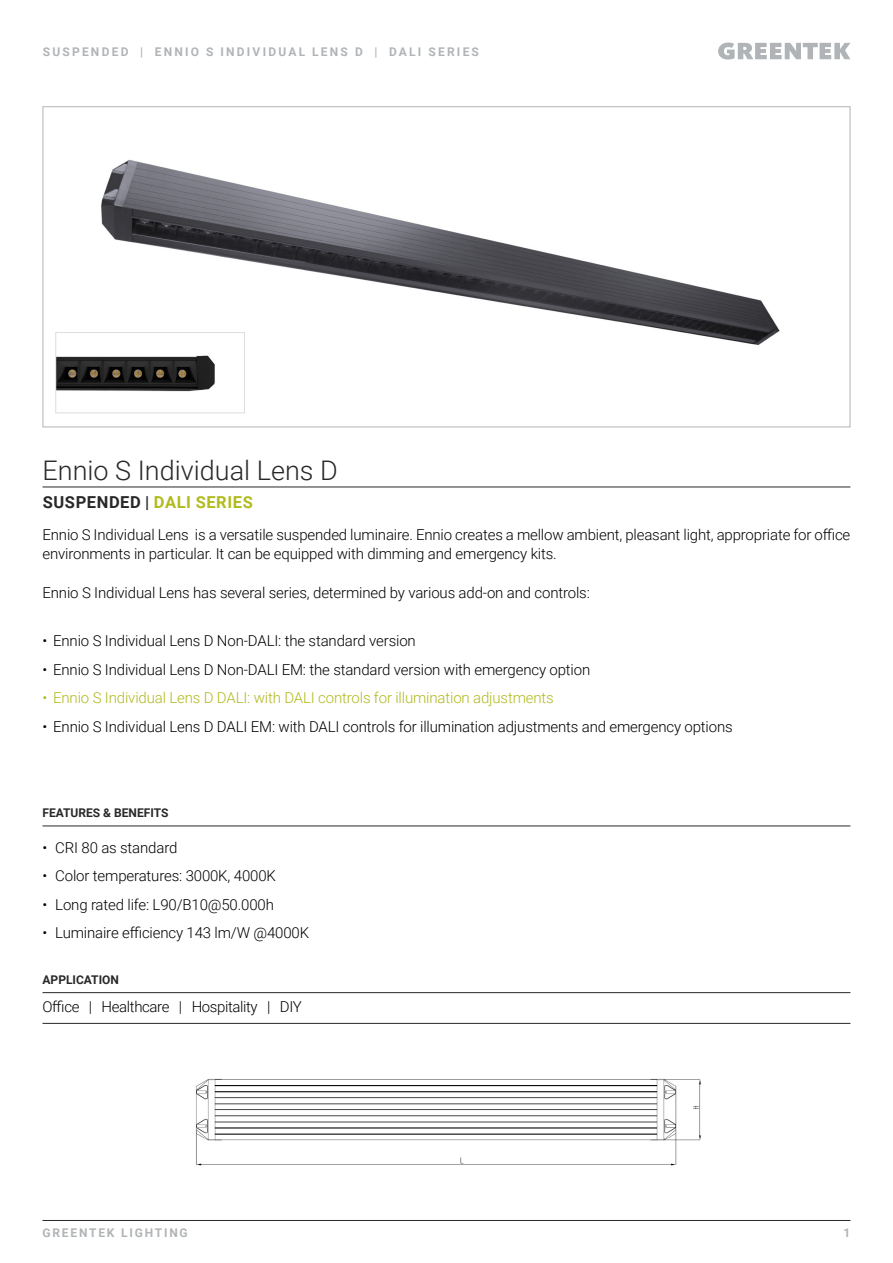
<style>
.page{position:relative;width:893px;height:1263px;background:#fff}
.page>*{position:absolute;margin:0;border:0;box-sizing:border-box;transform-origin:0 0}
.t1{font:300 27px "Roboto";color:#292829}
.t2{font:700 16.5px "Roboto";letter-spacing:.035em;color:#292829}
.t3{font:300 15px/19.5px "Roboto";letter-spacing:-.01em;color:#000}
.t4{font:300 15px "Roboto";letter-spacing:-.01em;color:#b0b91d}
.t5{font:700 12px "Roboto";letter-spacing:.185em;color:#b1b4b6}
.t6{font:700 12px "Roboto";color:#292829}
.t7{font:700 12px "Roboto";letter-spacing:.15em;color:#b1b4b6}
.s1{color:#b2bb1e}
</style>
<div class="page">
<svg style="left:718px;top:43px;width:132px;height:17px"></svg>
<hr style="left:43px;top:1220px;width:807px;height:1px;background:#292829">
<img style="left:101px;top:159px;width:679px;height:186px">
<hr style="left:43px;top:486px;width:807px;height:1px;background:#292829">
<hr style="left:43px;top:825px;width:807px;height:1px;background:#292829">
<hr style="left:43px;top:992px;width:807px;height:1px;background:#292829">
<hr style="left:43px;top:1023px;width:807px;height:1px;background:#292829">
<img style="left:57px;top:334px;width:165px;height:58px">
<div style="left:55px;top:332px;width:190px;height:81px;border:1px solid #dcddde"></div>
<img style="left:196px;top:1078px;width:505px;height:88px">
<p class="t5" style="left:43px;top:43px;width:438px">SUSPENDED | ENNIO S INDIVIDUAL LENS D | DALI SERIES</p>
<h1 class="t1" style="left:43px;top:451px;width:297px">Ennio S Individual Lens D</h1>
<p class="t2" style="left:43px;top:490px;width:212px">SUSPENDED | <span class="s1">DALI SERIES</span></p>
<p class="t3" style="left:43px;top:524px;width:809px">Ennio S Individual Lens is a versatile suspended luminaire. Ennio creates a mellow ambient, pleasant light, appropriate for office environments in particular. It can be equipped with dimming and emergency kits.</p>
<p class="t3" style="left:43px;top:583px;width:549px">Ennio S Individual Lens has several series, determined by various add-on and controls:</p>
<p class="t3" style="left:43px;top:631px;width:375px">• Ennio S Individual Lens D Non-DALI: the standard version</p>
<p class="t3" style="left:43px;top:659px;width:549px">• Ennio S Individual Lens D Non-DALI EM: the standard version with emergency option</p>
<p class="t4" style="left:43px;top:687px;width:513px">• Ennio S Individual Lens D DALI: with DALI controls for illumination adjustments</p>
<p class="t3" style="left:43px;top:716px;width:692px">• Ennio S Individual Lens D DALI EM: with DALI controls for illumination adjustments and emergency options</p>
<p class="t6" style="left:43px;top:805px;width:127px">FEATURES &amp; BENEFITS</p>
<p class="t3" style="left:43px;top:837px;width:136px">• CRI 80 as standard</p>
<p class="t3" style="left:43px;top:865px;width:235px">• Color temperatures: 3000K, 4000K</p>
<p class="t3" style="left:43px;top:894px;width:233px">• Long rated life: L90/B10@50.000h</p>
<p class="t3" style="left:43px;top:922px;width:268px">• Luminaire efficiency 143 lm/W @4000K</p>
<p class="t6" style="left:43px;top:971px;width:78px">APPLICATION</p>
<p class="t3" style="left:43px;top:997px;width:261px">Office | Healthcare | Hospitality | DIY</p>
<p class="t7" style="left:43px;top:1224px;width:147px">GREENTEK LIGHTING</p>
<p class="t5" style="left:844px;top:1224px;width:8px">1</p>
</div>
